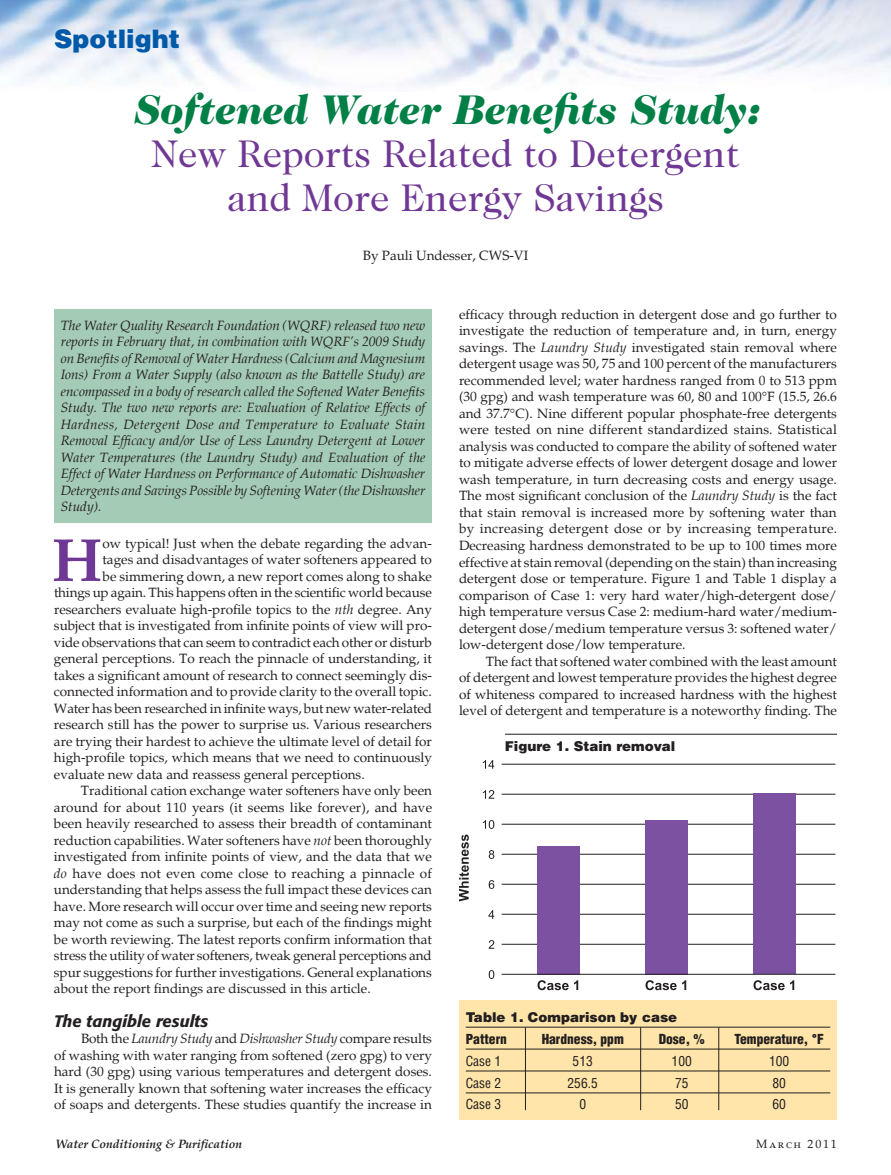
<style>
.page{position:relative;width:891px;height:1175px;background:#fff}
.page>*{position:absolute;margin:0;border:0;box-sizing:border-box;transform-origin:0 0}
.t1{font:700 60.9px "Palatino";color:#703895}
.t2{font:italic 900 42px "Caslon Two Twenty Four";color:#007f46}
.t3{font:39px/43.5px "Caslon Two Twenty Four";color:#703895;text-align:center}
.t4{font:900 25.5px "Helvetica";color:#0058a9}
.t5{font:italic 500 16.5px "Formata";color:#231f20}
.t6{font:13.5px/16.5px "Palatino";color:#231f20;text-align:justify}
.t7{font:italic 13.5px/16.5px "Palatino";letter-spacing:-.01em;color:#231f20;text-align:justify}
.t8{font:900 13.5px "Helvetica";color:#231f20}
.t9{font:900 condensed 13.5px "Helvetica";color:#231f20}
.t10{font:condensed 13.5px "Helvetica";color:#231f20}
.t11{font:italic 700 12px "Palatino Linotype";color:#231f20}
.t12{font:12px "Palatino Linotype";letter-spacing:.15em;color:#231f20}
.s1{font-style:italic}
</style>
<div class="page">
<img style="left:0;top:0;width:891px;height:86px">
<hr style="left:505px;top:734px;width:332px;height:1px;background:#231f20">
<div style="left:54px;top:309px;width:378px;height:213px;background:#a4cbb6"></div>
<div style="left:459px;top:1000px;width:378px;height:120px;background:#ffe5a9"></div>
<hr style="left:466px;top:1026px;width:364px;height:1px;background:#231f20">
<hr style="left:466px;top:1048px;width:364px;height:1px;background:#231f20">
<hr style="left:466px;top:1070px;width:364px;height:1px;background:#231f20">
<hr style="left:466px;top:1092px;width:364px;height:1px;background:#231f20">
<hr style="left:502px;top:763px;width:333px;height:1px;background:#231f20">
<hr style="left:502px;top:793px;width:333px;height:1px;background:#231f20">
<hr style="left:502px;top:823px;width:333px;height:1px;background:#231f20">
<hr style="left:502px;top:853px;width:333px;height:1px;background:#231f20">
<hr style="left:502px;top:883px;width:333px;height:1px;background:#231f20">
<hr style="left:502px;top:913px;width:333px;height:1px;background:#231f20">
<hr style="left:502px;top:943px;width:333px;height:1px;background:#231f20">
<svg style="left:483px;top:760px;width:11px;height:8px"></svg>
<svg style="left:483px;top:790px;width:11px;height:8px"></svg>
<svg style="left:483px;top:820px;width:11px;height:9px"></svg>
<svg style="left:489px;top:850px;width:5px;height:9px"></svg>
<svg style="left:489px;top:880px;width:5px;height:9px"></svg>
<svg style="left:488px;top:910px;width:6px;height:8px"></svg>
<svg style="left:489px;top:940px;width:5px;height:8px"></svg>
<svg style="left:489px;top:970px;width:5px;height:9px"></svg>
<svg style="left:459px;top:834px;width:10px;height:67px"></svg>
<svg style="left:538px;top:980px;width:40px;height:10px"></svg>
<div style="left:537px;top:846px;width:43px;height:128px;background:#7c51a1"></div>
<svg style="left:646px;top:980px;width:40px;height:10px"></svg>
<div style="left:645px;top:819px;width:43px;height:155px;background:#7c51a1"></div>
<svg style="left:754px;top:980px;width:40px;height:10px"></svg>
<div style="left:753px;top:793px;width:43px;height:181px;background:#7c51a1"></div>
<hr style="left:502px;top:973px;width:333px;height:1px;background:#231f20">
<hr style="left:525px;top:1027px;width:1px;height:83px;background:#231f20">
<hr style="left:640px;top:1027px;width:1px;height:83px;background:#231f20">
<hr style="left:718px;top:1027px;width:1px;height:83px;background:#231f20">
<h3 class="t4" style="left:54px;top:22px;width:128px">Spotlight</h3>
<h2 class="t2" style="left:132px;top:84px;width:628px">Softened Water Benefits Study:</h2>
<h3 class="t3" style="left:152px;top:132px;width:590px">New Reports Related to Detergent and More Energy Savings</h3>
<p class="t6" style="left:363px;top:247px;width:167px">By Pauli Undesser, CWS-VI</p>
<p class="t7" style="left:61px;top:317px;width:366px">The Water Quality Research Foundation (WQRF) released two new reports in February that, in combination with WQRF’s 2009 Study on Benefits of Removal of Water Hardness (Calcium and Magnesium Ions) From a Water Supply (also known as the Battelle Study) are encompassed in a body of research called the Softened Water Benefits Study. The two new reports are: Evaluation of Relative Effects of Hardness, Detergent Dose and Temperature to Evaluate Stain Removal Efficacy and/or Use of Less Laundry Detergent at Lower Water Temperatures (the Laundry Study) and Evaluation of the Effect of Water Hardness on Performance of Automatic Dishwasher Detergents and Savings Possible by Softening Water (the Dishwasher Study).</p>
<h1 class="t1" style="left:52px;top:524px;width:52px">H</h1>
<p class="t6" style="left:103px;top:535px;width:331px">ow typical! Just when the debate regarding the advan-</p>
<p class="t6" style="left:103px;top:552px;width:331px">tages and disadvantages of water softeners appeared to</p>
<p class="t6" style="left:103px;top:568px;width:331px">be simmering down, a new report comes along to shake</p>
<p class="t6" style="left:54px;top:585px;width:379px">things up again. This happens often in the scientific world because</p>
<p class="t6" style="left:54px;top:601px;width:379px">researchers evaluate high-profile topics to the <span class="s1">nth</span> degree. Any</p>
<p class="t6" style="left:54px;top:618px;width:379px">subject that is investigated from infinite points of view will pro-</p>
<p class="t6" style="left:54px;top:634px;width:379px">vide observations that can seem to contradict each other or disturb</p>
<p class="t6" style="left:54px;top:651px;width:380px">general perceptions. To reach the pinnacle of understanding, it</p>
<p class="t6" style="left:54px;top:667px;width:380px">takes a significant amount of research to connect seemingly dis-</p>
<p class="t6" style="left:54px;top:684px;width:379px">connected information and to provide clarity to the overall topic.</p>
<p class="t6" style="left:54px;top:700px;width:379px">Water has been researched in infinite ways, but new water-related</p>
<p class="t6" style="left:54px;top:717px;width:379px">research still has the power to surprise us. Various researchers</p>
<p class="t6" style="left:54px;top:733px;width:379px">are trying their hardest to achieve the ultimate level of detail for</p>
<p class="t6" style="left:54px;top:750px;width:380px">high-profile topics, which means that we need to continuously</p>
<p class="t6" style="left:54px;top:766px;width:312px">evaluate new data and reassess general perceptions.</p>
<p class="t6" style="left:81px;top:783px;width:353px">Traditional cation exchange water softeners have only been</p>
<p class="t6" style="left:54px;top:799px;width:380px">around for about 110 years (it seems like forever), and have</p>
<p class="t6" style="left:54px;top:816px;width:380px">been heavily researched to assess their breadth of contaminant</p>
<p class="t6" style="left:54px;top:832px;width:379px">reduction capabilities. Water softeners have <span class="s1">not</span> been thoroughly</p>
<p class="t6" style="left:54px;top:849px;width:379px">investigated from infinite points of view, and the data that we</p>
<p class="t6" style="left:54px;top:865px;width:379px"><span class="s1">do</span> have does not even come close to reaching a pinnacle of</p>
<p class="t6" style="left:54px;top:882px;width:380px">understanding that helps assess the full impact these devices can</p>
<p class="t6" style="left:54px;top:898px;width:379px">have. More research will occur over time and seeing new reports</p>
<p class="t6" style="left:54px;top:915px;width:379px">may not come as such a surprise, but each of the findings might</p>
<p class="t6" style="left:54px;top:931px;width:379px">be worth reviewing. The latest reports confirm information that</p>
<p class="t6" style="left:54px;top:948px;width:379px">stress the utility of water softeners, tweak general perceptions and</p>
<p class="t6" style="left:54px;top:964px;width:379px">spur suggestions for further investigations. General explanations</p>
<p class="t6" style="left:54px;top:981px;width:318px">about the report findings are discussed in this article.</p>
<p class="t5" style="left:54px;top:1010px;width:156px">The tangible results</p>
<p class="t6" style="left:54px;top:1030px;width:380px;text-indent:27px">Both the <span class="s1">Laundry Study</span> and <span class="s1">Dishwasher Study</span> compare results of washing with water ranging from softened (zero gpg) to very hard (30 gpg) using various temperatures and detergent doses.<br>It is generally known that softening water increases the efficacy of soaps and detergents. These studies quantify the increase in</p>
<p class="t6" style="left:459px;top:306px;width:380px">efficacy through reduction in detergent dose and go further to investigate the reduction of temperature and, in turn, energy savings. The <span class="s1">Laundry Study</span> investigated stain removal where detergent usage was 50, 75 and 100 percent of the manufacturers recommended level; water hardness ranged from 0 to 513 ppm (30 gpg) and wash temperature was 60, 80 and 100°F (15.5, 26.6 and 37.7°C). Nine different popular phosphate-free detergents were tested on nine different standardized stains. Statistical analysis was conducted to compare the ability of softened water to mitigate adverse effects of lower detergent dosage and lower wash temperature, in turn decreasing costs and energy usage.<br>The most significant conclusion of the <span class="s1">Laundry Study</span> is the fact that stain removal is increased more by softening water than by increasing detergent dose or by increasing temperature.<br>Decreasing hardness demonstrated to be up to 100 times more effective at stain removal (depending on the stain) than increasing detergent dose or temperature. Figure 1 and Table 1 display a comparison of Case 1: very hard water/high-detergent dose/ high temperature versus Case 2: medium-hard water/medium&shy;detergent dose/medium temperature versus 3: softened water/ low-detergent dose/low temperature.</p>
<p class="t6" style="left:459px;top:653px;width:380px;text-indent:27px">The fact that softened water combined with the least amount of detergent and lowest temperature provides the highest degree of whiteness compared to increased hardness with the highest level of detergent and temperature is a noteworthy finding. The</p>
<p class="t8" style="left:505px;top:737px;width:172px">Figure 1. Stain removal</p>
<p class="t8" style="left:466px;top:1008px;width:213px">Table 1. Comparison by case</p>
<p class="t9" style="left:466px;top:1030px;width:43px">Pattern</p>
<p class="t9" style="left:542px;top:1030px;width:84px">Hardness, ppm</p>
<p class="t9" style="left:659px;top:1030px;width:48px">Dose, %</p>
<p class="t9" style="left:734px;top:1030px;width:91px">Temperature, °F</p>
<p class="t10" style="left:466px;top:1052px;width:37px">Case 1</p>
<p class="t10" style="left:573px;top:1052px;width:22px">513</p>
<p class="t10" style="left:672px;top:1052px;width:22px">100</p>
<p class="t10" style="left:769px;top:1052px;width:22px">100</p>
<p class="t10" style="left:466px;top:1074px;width:37px">Case 2</p>
<p class="t10" style="left:568px;top:1074px;width:32px">256.5</p>
<p class="t10" style="left:675px;top:1074px;width:15px">75</p>
<p class="t10" style="left:772px;top:1074px;width:15px">80</p>
<p class="t10" style="left:466px;top:1096px;width:37px">Case 3</p>
<p class="t10" style="left:579px;top:1096px;width:8px">0</p>
<p class="t10" style="left:675px;top:1096px;width:15px">50</p>
<p class="t10" style="left:772px;top:1096px;width:15px">60</p>
<p class="t11" style="left:56px;top:1135px;width:188px">Water Conditioning &amp; Purification</p>
<p class="t12" style="left:756px;top:1135px;width:82px">March 2011</p>
</div>
